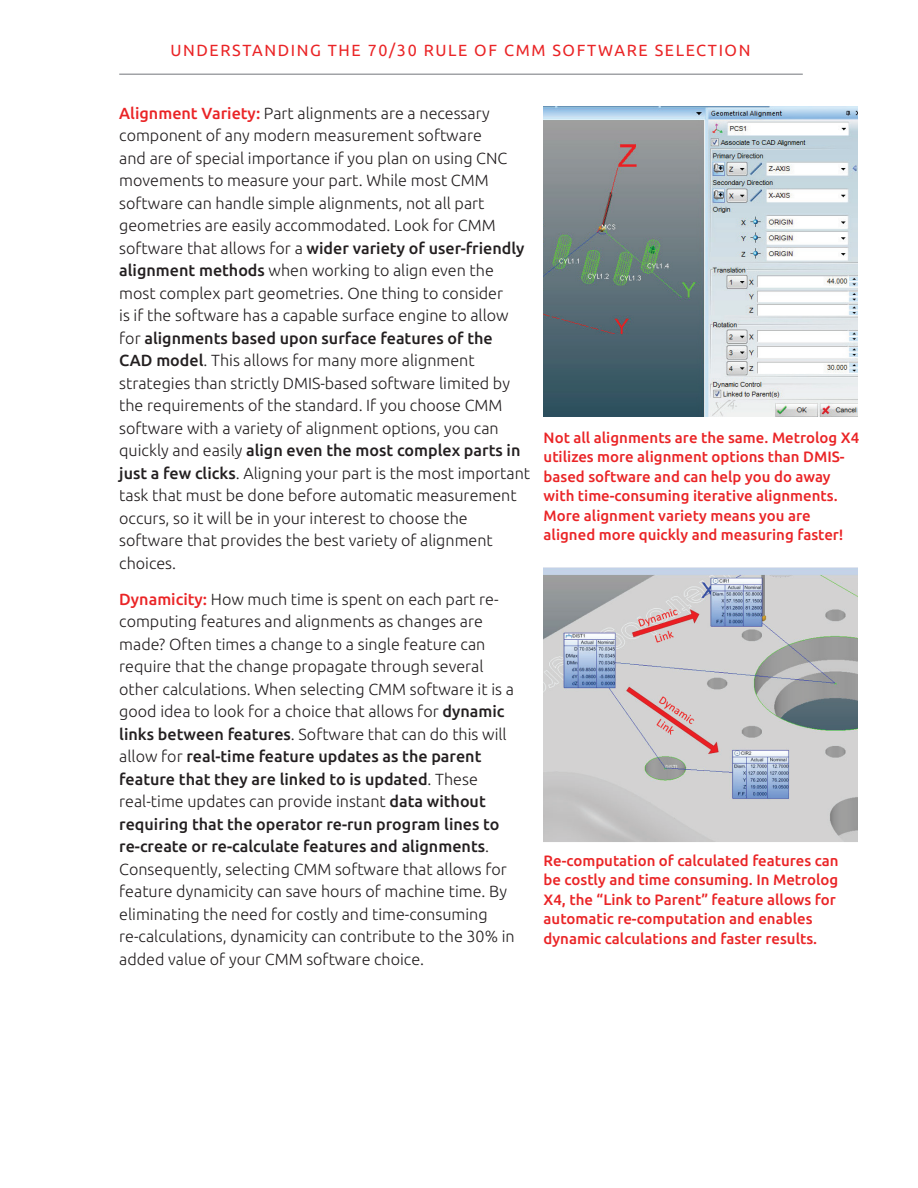
<style>
.page{position:relative;width:918px;height:1188px;background:#fff}
.page>*{position:absolute;margin:0;border:0;box-sizing:border-box;transform-origin:0 0}
.t1{font:300 16.2px/22.5px "Ubuntu";color:#231f20}
.t2{font:16.2px "Ubuntu";letter-spacing:.1em;color:#ea2426}
.t3{font:500 15px/19.5px "Ubuntu";color:#ea2426}
.s1{font-weight:500;color:#ea2426}
.s2{font-weight:500}
</style>
<div class="page">
<hr style="left:119px;top:74px;width:684px;height:1px;background:#a1a3a6">
<img style="left:544px;top:106px;width:314px;height:311px">
<img style="left:544px;top:568px;width:314px;height:274px">
<p class="t2" style="left:170px;top:41px;width:582px">UNDERSTANDING THE 70/30 RULE OF CMM SOFTWARE SELECTION</p>
<p class="t1" style="left:119px;top:101px;width:412px"><span class="s1">Alignment Variety:</span> Part alignments are a necessary component of any modern measurement software<br>and are of special importance if you plan on using CNC movements to measure your part. While most CMM software can handle simple alignments, not all part geometries are easily accommodated. Look for CMM software that allows for a <span class="s2">wider variety of user-friendly alignment methods</span> when working to align even the most complex part geometries. One thing to consider<br>is if the software has a capable surface engine to allow for <span class="s2">alignments based upon surface features of the CAD model</span>. This allows for many more alignment strategies than strictly DMIS-based software limited by the requirements of the standard. If you choose CMM software with a variety of alignment options, you can quickly and easily <span class="s2">align even the most complex parts in just a few clicks</span>. Aligning your part is the most important task that must be done before automatic measurement occurs, so it will be in your interest to choose the software that provides the best variety of alignment choices.</p>
<p class="t1" style="left:119px;top:587px;width:397px"><span class="s1">Dynamicity:</span> How much time is spent on each part re&shy;computing features and alignments as changes are made? Often times a change to a single feature can require that the change propagate through several other calculations. When selecting CMM software it is a good idea to look for a choice that allows for <span class="s2">dynamic links between features</span>. Software that can do this will allow for <span class="s2">real-time feature updates as the parent feature that they are linked to is updated</span>. These real-time updates can provide instant <span class="s2">data without requiring that the operator re-run program lines to re-create or re-calculate features and alignments</span>.<br>Consequently, selecting CMM software that allows for feature dynamicity can save hours of machine time. By eliminating the need for costly and time-consuming re-calculations, dynamicity can contribute to the 30% in added value of your CMM software choice.</p>
<p class="t3" style="left:544px;top:427px;width:317px">Not all alignments are the same. Metrolog X4 utilizes more alignment options than DMIS&shy;based software and can help you do away with time-consuming iterative alignments.<br>More alignment variety means you are aligned more quickly and measuring faster!</p>
<p class="t3" style="left:544px;top:850px;width:297px">Re-computation of calculated features can be costly and time consuming. In Metrolog X4, the “Link to Parent” feature allows for automatic re-computation and enables dynamic calculations and faster results.</p>
</div>
